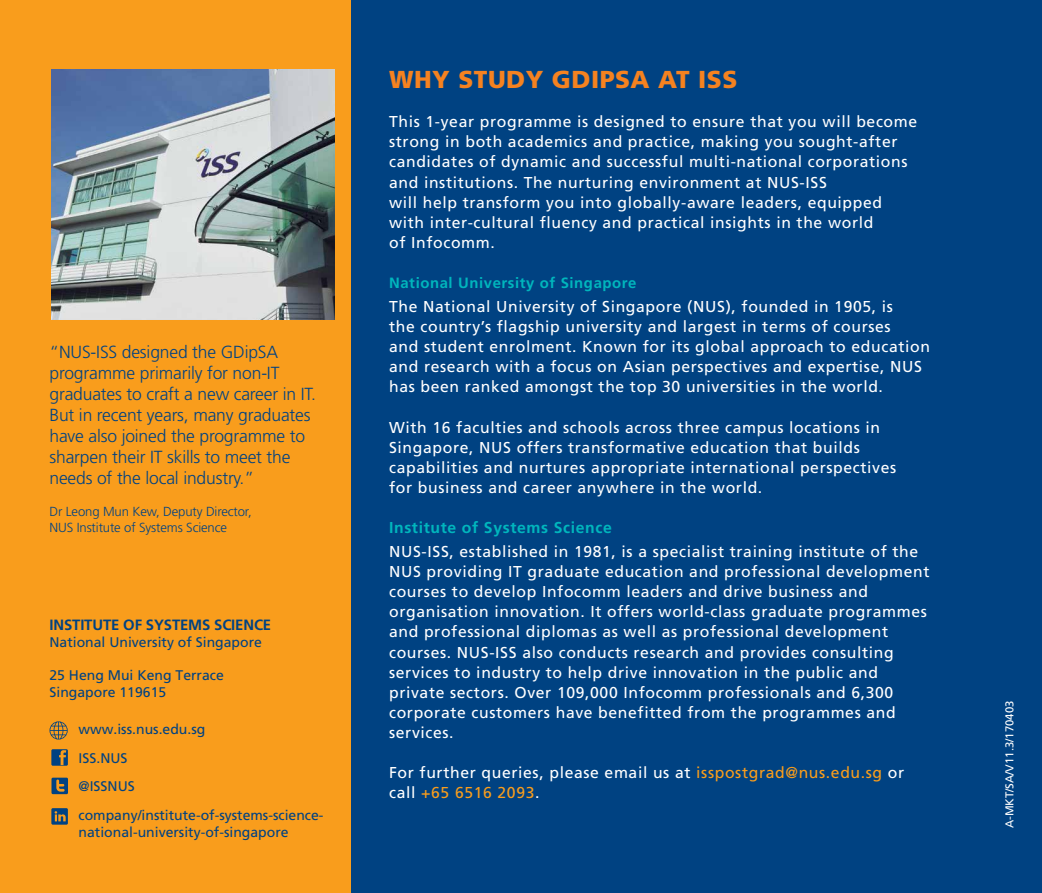
<style>
.page{position:relative;width:1042px;height:893px;background:#004282}
.page>*{position:absolute;margin:0;border:0;box-sizing:border-box;transform-origin:0 0}
.t1{font:900 24.5px "Frutiger LT";letter-spacing:.02em;color:#f58220}
.t2{font:300 17.5px/21px "Frutiger LT";letter-spacing:-.01em;color:#004282}
.t3{font:15.75px/20.1px "Frutiger LT";letter-spacing:.04em;color:#fff}
.t4{font:700 15.75px "Frutiger LT";letter-spacing:.04em;color:#00b6bd}
.t5{font:700 14.88px "Frutiger LT";letter-spacing:.04em;color:#00b6bd}
.t6{font:700 14.88px "Frutiger LT Std";letter-spacing:-.01em;color:#004282}
.t7{font:14px/28.7px "Frutiger LT";color:#004282}
.t8{font:300 13.12px/15.8px "Frutiger LT";letter-spacing:-.01em;color:#004282}
.t9{font:11.38px "Frutiger LT";color:#fff}
.s1{color:#f99d1c}
</style>
<div class="page">
<div style="left:0;top:0;width:350px;height:893px;background:#f99d1c"></div>
<div style="left:51px;top:749px;width:17px;height:17px;background:#004282"></div>
<svg style="left:59px;top:750px;width:7px;height:15px"></svg>
<div style="left:51px;top:778px;width:17px;height:16px;background:#004282"></div>
<svg style="left:56px;top:779px;width:9px;height:13px"></svg>
<svg style="left:51px;top:808px;width:17px;height:17px"></svg>
<svg style="left:55px;top:811px;width:11px;height:10px"></svg>
<svg style="left:50px;top:721px;width:18px;height:18px"></svg>
<img style="left:52px;top:69px;width:283px;height:251px">
<p class="t2" style="left:50px;top:342px;width:268px">“NUS-ISS designed the GDipSA programme primarily for non-IT graduates to craft a new career in IT.<br>But in recent years, many graduates have also joined the programme to sharpen their IT skills to meet the needs of the local industry.”</p>
<p class="t8" style="left:50px;top:504px;width:204px">Dr Leong Mun Kew, Deputy Director,<br>NUS Institute of Systems Science</p>
<p class="t6" style="left:50px;top:616px;width:223px">INSTITUTE OF SYSTEMS SCIENCE</p>
<p class="t7" style="left:50px;top:628px;width:214px">National University of Singapore</p>
<p class="t7" style="left:50px;top:667px;width:176px;line-height:16.8px">25 Heng Mui Keng Terrace<br>Singapore 119615</p>
<p class="t7" style="left:79px;top:715px;width:247px">www.iss.nus.edu.sg<br>ISS.NUS<br>@ISSNUS company/institute-of-systems-science-</p>
<p class="t7" style="left:79px;top:818px;width:212px">national-university-of-singapore</p>
<h1 class="t1" style="left:389px;top:64px;width:350px">WHY STUDY GDIPSA AT ISS</h1>
<p class="t3" style="left:389px;top:112px;width:530px">This 1-year programme is designed to ensure that you will become strong in both academics and practice, making you sought-after candidates of dynamic and successful multi-national corporations and institutions. The nurturing environment at NUS-ISS<br>will help transform you into globally-aware leaders, equipped with inter-cultural fluency and practical insights in the world<br>of Infocomm.</p>
<p class="t5" style="left:389px;top:274px;width:249px">National University of Singapore</p>
<p class="t3" style="left:389px;top:296px;width:542px">The National University of Singapore (NUS), founded in 1905, is<br>the country’s flagship university and largest in terms of courses<br>and student enrolment. Known for its global approach to education and research with a focus on Asian perspectives and expertise, NUS has been ranked amongst the top 30 universities in the world.</p>
<p class="t3" style="left:389px;top:417px;width:509px">With 16 faculties and schools across three campus locations in Singapore, NUS offers transformative education that builds capabilities and nurtures appropriate international perspectives for business and career anywhere in the world.</p>
<p class="t4" style="left:389px;top:518px;width:224px">Institute of Systems Science</p>
<p class="t3" style="left:389px;top:541px;width:542px">NUS-ISS, established in 1981, is a specialist training institute of the NUS providing IT graduate education and professional development courses to develop Infocomm leaders and drive business and organisation innovation. It offers world-class graduate programmes and professional diplomas as well as professional development courses. NUS-ISS also conducts research and provides consulting services to industry to help drive innovation in the public and private sectors. Over 109,000 Infocomm professionals and 6,300 corporate customers have benefitted from the programmes and services.</p>
<p class="t3" style="left:389px;top:763px;width:517px">For further queries, please email us at <span class="s1">isspostgrad@nus.edu.sg</span> or call <span class="s1">+65 6516 2093</span>.</p>
<p class="t9" style="left:1003px;top:828px;width:129px;rotate:-90deg">A-MKT/SA/V11.3/170403</p>
</div>
